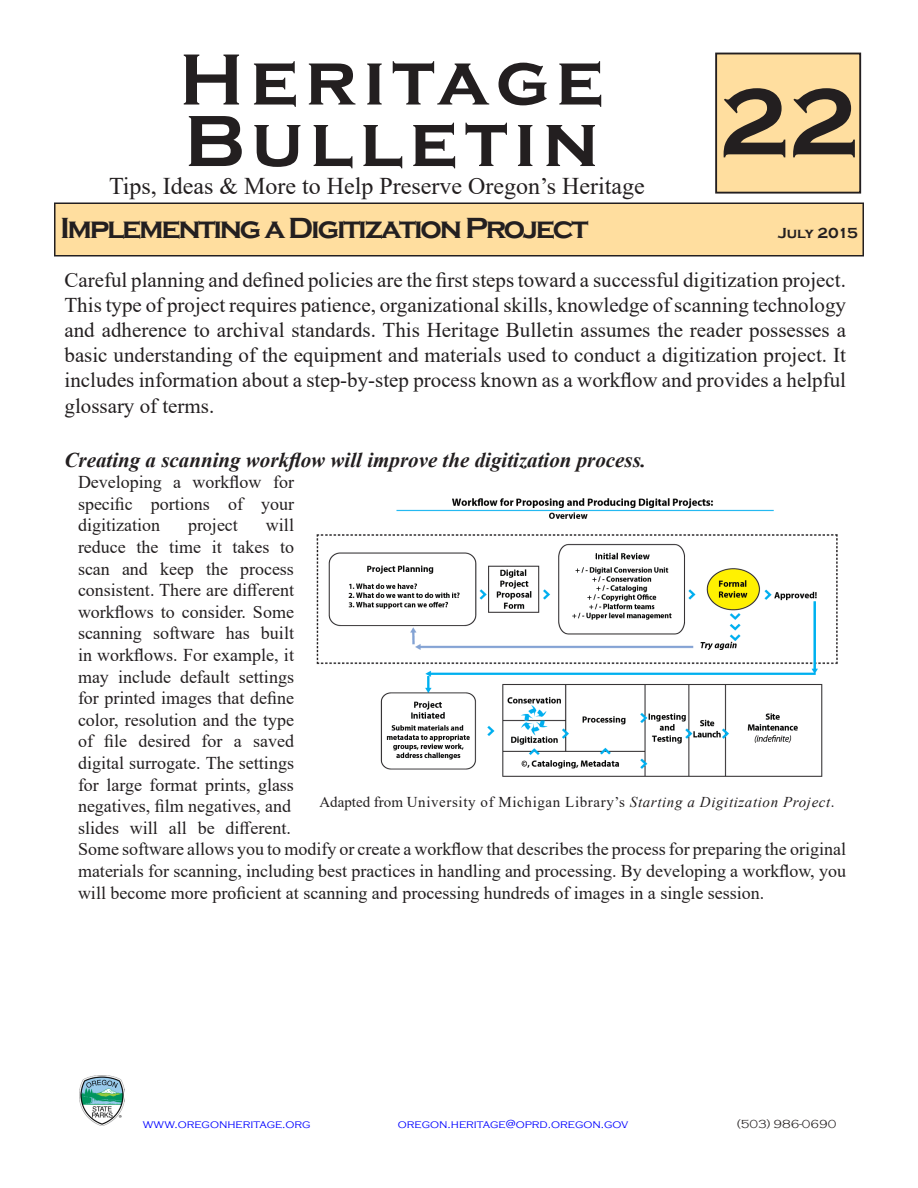
<style>
.page{position:relative;width:918px;height:1188px;background:#fff}
.page>*{position:absolute;margin:0;border:0;box-sizing:border-box;transform-origin:0 0}
.t1{font:700 75px "Copperplate Gothic";letter-spacing:.09em;color:#231f20}
.t2{font:700 30px "Copperplate Gothic";letter-spacing:-.075em;color:#231f20}
.t3{font:24px "Times New Roman";color:#231f20}
.t4{font:21px/25.2px "Times New Roman";color:#231f20;text-align:justify}
.t5{font:italic 700 21px "Times New Roman";color:#231f20}
.t6{font:18px/21.6px "Times New Roman";color:#231f20;text-align:justify}
.t7{font:15px "Times New Roman";letter-spacing:.04em;color:#231f20}
.t8{font:700 15px "Copperplate Gothic";letter-spacing:-.035em;color:#231f20}
.t9{font:300 12px "Copperplate Gothic";color:#00f}
.t10{font:300 12px "Copperplate Gothic";color:#231f20}
.s1{font-style:italic}
</style>
<div class="page">
<div style="left:716px;top:54px;width:144px;height:139px;background:#ffde9f"></div>
<div style="left:715px;top:53px;width:146px;height:141px;border:2px solid #231f20"></div>
<div style="left:55px;top:203px;width:808px;height:53px;background:#ffde9f"></div>
<div style="left:54px;top:202px;width:810px;height:54px;border:2px solid #231f20"></div>
<img style="left:79px;top:1076px;width:45px;height:50px">
<img style="left:316px;top:498px;width:522px;height:279px">
<h1 class="t1" style="left:179px;top:38px;width:426px">Heritage</h1>
<h1 class="t1" style="left:184px;top:100px;width:676px">Bulletin <sup>22</sup></h1>
<h3 class="t3" style="left:109px;top:169px;width:537px">Tips, Ideas &amp; More to Help Preserve Oregon’s Heritage</h3>
<h2 class="t2" style="left:60px;top:212px;width:530px">Implementing a Digitization Project</h2>
<p class="t8" style="left:778px;top:225px;width:81px">July 2015</p>
<p class="t4" style="left:64px;top:266px;width:783px">Careful planning and defined policies are the first steps toward a successful digitization project.<br>This type of project requires patience, organizational skills, knowledge of scanning technology and adherence to archival standards. This Heritage Bulletin assumes the reader possesses a basic understanding of the equipment and materials used to conduct a digitization project. It includes information about a step-by-step process known as a workflow and provides a helpful glossary of terms.</p>
<p class="t5" style="left:64px;top:445px;width:583px">Creating a scanning workflow will improve the digitization process.</p>
<p class="t6" style="left:78px;top:471px;width:218px">Developing a workflow for specific portions of your digitization</p>
<p class="t6" style="left:188px;top:514px;width:51px">project</p>
<p class="t6" style="left:78px;top:514px;width:770px;text-align:left;text-indent:188px">will<br>reduce the time it takes to<br>scan and keep the process<br>consistent. There are different<br>workflows to consider. Some<br>scanning software has built<br>in workflows. For example, it<br>may include default settings<br>for printed images that define<br>color, resolution and the type<br>of file desired for a saved<br>digital surrogate. The settings<br>for large format prints, glass<br>negatives, film negatives, and<br>slides will all be different.<br>Some software allows you to modify or create a workflow that describes the process for preparing the original materials for scanning, including best practices in handling and processing. By developing a workflow, you will become more proficient at scanning and processing hundreds of images in a single session.</p>
<p class="t7" style="left:319px;top:791px;width:517px">Adapted from University of Michigan Library’s <span class="s1">Starting a Digitization Project</span>.</p>
<p class="t9" style="left:143px;top:1117px;width:169px">www.oregonheritage.org</p>
<p class="t9" style="left:398px;top:1117px;width:232px">oregon.heritage@oprd.oregon.gov</p>
<p class="t10" style="left:737px;top:1117px;width:101px">(503) 986-0690</p>
</div>
